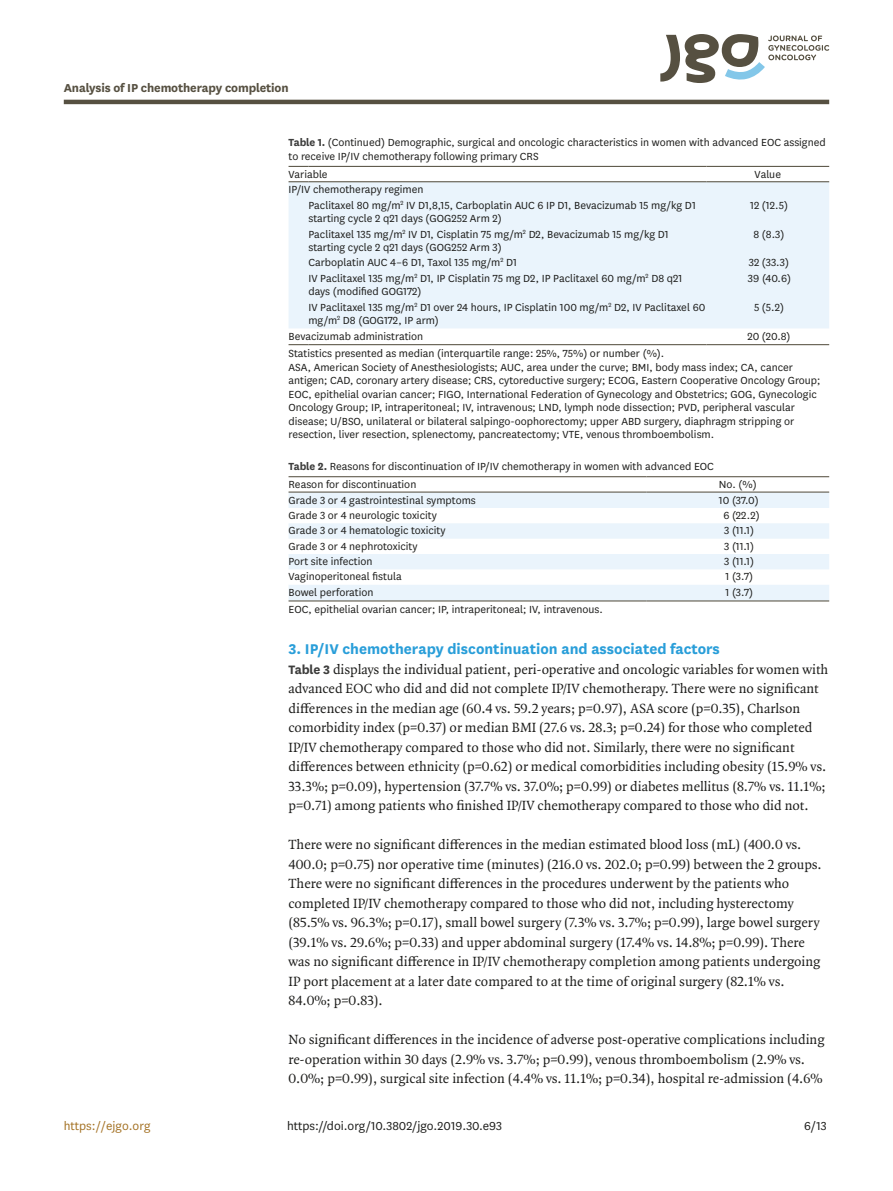
<style>
.page{position:relative;width:893px;height:1191px;background:#fff}
.page>*{position:absolute;margin:0;border:0;box-sizing:border-box;transform-origin:0 0}
.t1{font:700 16.5px "National";color:#299ed9}
.t2{font:14.25px/19.5px "Quadraat OT";color:#1d1d1b}
.t3{font:13.5px "National";color:#1d1d1b}
.t4{font:700 13.5px "National";letter-spacing:-.01em;color:#565041}
.t5{font:13.5px "National";color:#a47225}
.t6{font:12px/13.5px "National";color:#1d1d1b}
.s1{font-weight:700;color:#3d3d3c}
.s2{font-family:"National";font-weight:700;color:#3d3d3c}
</style>
<div class="page">
<hr style="left:64px;top:100px;width:765px;height:4px;background:#565041">
<svg style="left:660px;top:34px;width:169px;height:49px"></svg>
<svg style="left:289px;top:492px;width:540px;height:108px;fill:#eaf4fc"></svg>
<hr style="left:289px;top:476px;width:357px;height:1px;background:#565041">
<hr style="left:646px;top:476px;width:183px;height:1px;background:#565041">
<hr style="left:289px;top:491px;width:357px;height:1px;background:#565041">
<hr style="left:646px;top:491px;width:183px;height:1px;background:#565041">
<hr style="left:289px;top:600px;width:357px;height:1px;background:#565041">
<hr style="left:646px;top:600px;width:183px;height:1px;background:#565041">
<div style="left:289px;top:182px;width:540px;height:146px;background:#eaf4fc"></div>
<svg style="left:289px;top:166px;width:19px;height:1px"></svg>
<hr style="left:308px;top:166px;width:398px;height:1px;background:#565041">
<hr style="left:706px;top:166px;width:123px;height:1px;background:#565041">
<svg style="left:289px;top:181px;width:19px;height:1px"></svg>
<hr style="left:308px;top:181px;width:398px;height:1px;background:#565041">
<hr style="left:706px;top:181px;width:123px;height:1px;background:#565041">
<svg style="left:289px;top:344px;width:19px;height:1px"></svg>
<hr style="left:308px;top:344px;width:398px;height:1px;background:#565041">
<hr style="left:706px;top:344px;width:123px;height:1px;background:#565041">
<p class="t4" style="left:64px;top:78px;width:226px">Analysis of IP chemotherapy completion</p>
<p class="t6" style="left:289px;top:135px;width:539px"><span class="s1">Table 1.</span> (Continued) Demographic, surgical and oncologic characteristics in women with advanced EOC assigned to receive IP/IV chemotherapy following primary CRS</p>
<p class="t6" style="left:289px;top:166px;width:41px">Variable</p>
<p class="t6" style="left:755px;top:166px;width:28px">Value</p>
<p class="t6" style="left:308px;top:181px;width:389px;line-height:15.3px;text-indent:-20px">IP/IV chemotherapy regimen<br>Paclitaxel 80 mg/m<sup>2</sup> IV D1,8,15, Carboplatin AUC 6 IP D1, Bevacizumab 15 mg/kg D1</p>
<p class="t6" style="left:308px;top:211px;width:195px">starting cycle 2 q21 days (GOG252 Arm 2)</p>
<p class="t6" style="left:750px;top:198px;width:39px">12 (12.5)</p>
<p class="t6" style="left:308px;top:227px;width:362px">Paclitaxel 135 mg/m<sup>2</sup> IV D1, Cisplatin 75 mg/m<sup>2</sup> D2, Bevacizumab 15 mg/kg D1 starting cycle 2 q21 days (GOG252 Arm 3)</p>
<p class="t6" style="left:753px;top:227px;width:32px">8 (8.3)</p>
<p class="t6" style="left:308px;top:255px;width:210px">Carboplatin AUC 4–6 D1, Taxol 135 mg/m<sup>2</sup> D1</p>
<p class="t6" style="left:749px;top:255px;width:42px">32 (33.3)</p>
<p class="t6" style="left:308px;top:271px;width:375px">IV Paclitaxel 135 mg/m<sup>2</sup> D1, IP Cisplatin 75 mg D2, IP Paclitaxel 60 mg/m<sup>2</sup> D8 q21 days (modified GOG172)</p>
<p class="t6" style="left:748px;top:271px;width:45px">39 (40.6)</p>
<p class="t6" style="left:308px;top:300px;width:398px">IV Paclitaxel 135 mg/m<sup>2</sup> D1 over 24 hours, IP Cisplatin 100 mg/m<sup>2</sup> D2, IV Paclitaxel 60 mg/m<sup>2</sup> D8 (GOG172, IP arm)</p>
<p class="t6" style="left:754px;top:300px;width:32px">5 (5.2)</p>
<p class="t6" style="left:289px;top:328px;width:136px">Bevacizumab administration</p>
<p class="t6" style="left:747px;top:328px;width:45px">20 (20.8)</p>
<p class="t6" style="left:289px;top:346px;width:533px">Statistics presented as median (interquartile range: 25%, 75%) or number (%).<br>ASA, American Society of Anesthesiologists; AUC, area under the curve; BMI, body mass index; CA, cancer antigen; CAD, coronary artery disease; CRS, cytoreductive surgery; ECOG, Eastern Cooperative Oncology Group; EOC, epithelial ovarian cancer; FIGO, International Federation of Gynecology and Obstetrics; GOG, Gynecologic Oncology Group; IP, intraperitoneal; IV, intravenous; LND, lymph node dissection; PVD, peripheral vascular disease; U/BSO, unilateral or bilateral salpingo-oophorectomy; upper ABD surgery, diaphragm stripping or resection, liver resection, splenectomy, pancreatectomy; VTE, venous thromboembolism.</p>
<p class="t6" style="left:289px;top:457px;width:427px;line-height:17.7px"><span class="s1">Table 2.</span> Reasons for discontinuation of IP/IV chemotherapy in women with advanced EOC<br>Reason for discontinuation</p>
<p class="t6" style="left:719px;top:477px;width:39px">No. (%)</p>
<p class="t6" style="left:289px;top:493px;width:189px">Grade 3 or 4 gastrointestinal symptoms</p>
<p class="t6" style="left:719px;top:493px;width:42px">10 (37.0)</p>
<p class="t6" style="left:289px;top:508px;width:150px">Grade 3 or 4 neurologic toxicity</p>
<p class="t6" style="left:723px;top:508px;width:38px">6 (22.2)</p>
<p class="t6" style="left:289px;top:523px;width:159px">Grade 3 or 4 hematologic toxicity</p>
<p class="t6" style="left:724px;top:523px;width:31px">3 (11.1)</p>
<p class="t6" style="left:289px;top:539px;width:131px">Grade 3 or 4 nephrotoxicity</p>
<p class="t6" style="left:724px;top:539px;width:31px">3 (11.1)</p>
<p class="t6" style="left:289px;top:554px;width:85px">Port site infection</p>
<p class="t6" style="left:724px;top:554px;width:31px">3 (11.1)</p>
<p class="t6" style="left:289px;top:569px;width:115px">Vaginoperitoneal fistula</p>
<p class="t6" style="left:725px;top:569px;width:29px">1 (3.7)</p>
<p class="t6" style="left:289px;top:585px;width:87px">Bowel perforation</p>
<p class="t6" style="left:725px;top:585px;width:29px">1 (3.7)</p>
<p class="t6" style="left:289px;top:602px;width:316px">EOC, epithelial ovarian cancer; IP, intraperitoneal; IV, intravenous.</p>
<h1 class="t1" style="left:289px;top:637px;width:433px">3. IP/IV chemotherapy discontinuation and associated factors</h1>
<p class="t2" style="left:289px;top:659px;width:541px"><span class="s2">Table 3</span> displays the individual patient, peri-operative and oncologic variables for women with advanced EOC who did and did not complete IP/IV chemotherapy. There were no significant differences in the median age (60.4 vs. 59.2 years; p=0.97), ASA score (p=0.35), Charlson comorbidity index (p=0.37) or median BMI (27.6 vs. 28.3; p=0.24) for those who completed IP/IV chemotherapy compared to those who did not. Similarly, there were no significant differences between ethnicity (p=0.62) or medical comorbidities including obesity (15.9% vs.<br>33.3%; p=0.09), hypertension (37.7% vs. 37.0%; p=0.99) or diabetes mellitus (8.7% vs. 11.1%; p=0.71) among patients who finished IP/IV chemotherapy compared to those who did not.</p>
<p class="t2" style="left:289px;top:835px;width:535px">There were no significant differences in the median estimated blood loss (mL) (400.0 vs.<br>400.0; p=0.75) nor operative time (minutes) (216.0 vs. 202.0; p=0.99) between the 2 groups.<br>There were no significant differences in the procedures underwent by the patients who completed IP/IV chemotherapy compared to those who did not, including hysterectomy (85.5% vs. 96.3%; p=0.17), small bowel surgery (7.3% vs. 3.7%; p=0.99), large bowel surgery (39.1% vs. 29.6%; p=0.33) and upper abdominal surgery (17.4% vs. 14.8%; p=0.99). There was no significant difference in IP/IV chemotherapy completion among patients undergoing IP port placement at a later date compared to at the time of original surgery (82.1% vs.<br>84.0%; p=0.83).</p>
<p class="t2" style="left:289px;top:1029px;width:537px">No significant differences in the incidence of adverse post-operative complications including re-operation within 30 days (2.9% vs. 3.7%; p=0.99), venous thromboembolism (2.9% vs.<br>0.0%; p=0.99), surgical site infection (4.4% vs. 11.1%; p=0.34), hospital re-admission (4.6%</p>
<p class="t5" style="left:64px;top:1116px;width:88px">https://ejgo.org</p>
<p class="t3" style="left:287px;top:1116px;width:217px">https://doi.org/10.3802/jgo.2019.30.e93</p>
<p class="t3" style="left:804px;top:1116px;width:24px">6/13</p>
</div>
